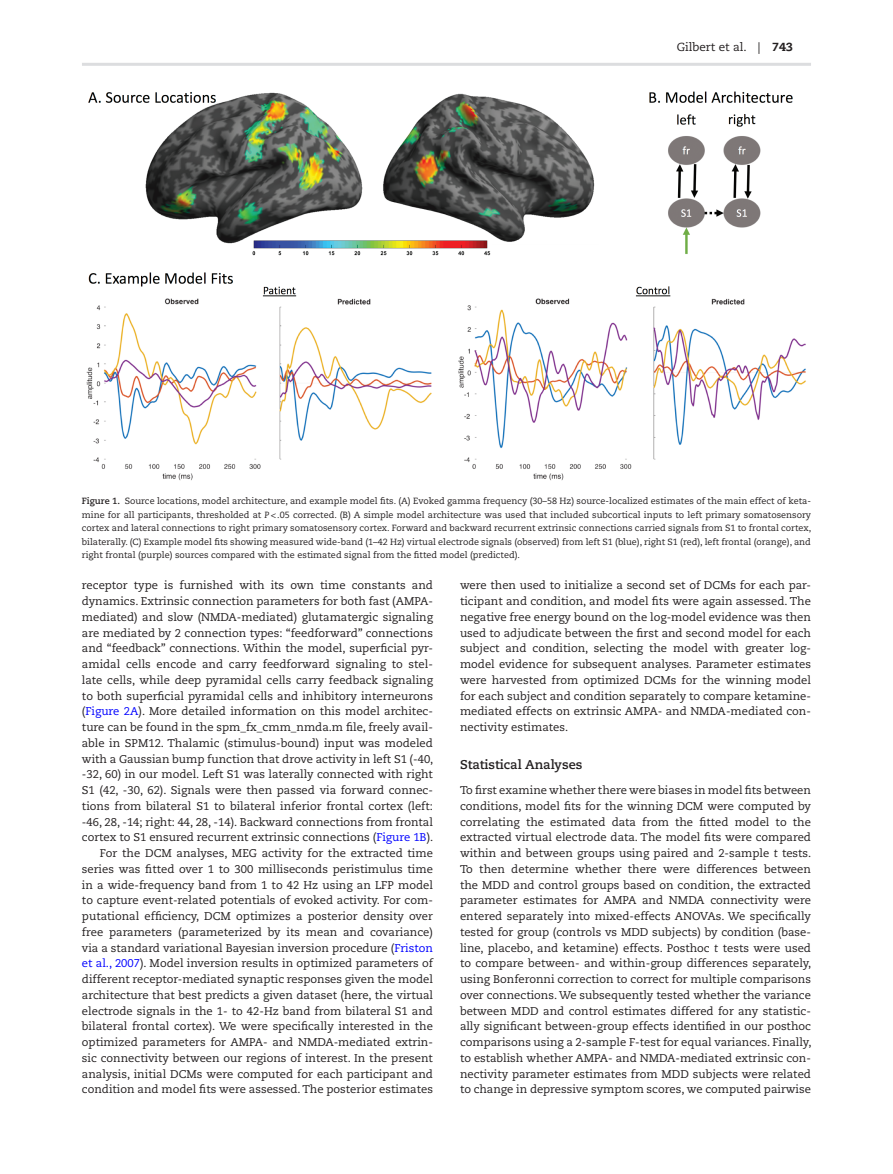
<style>
.page{position:relative;width:893px;height:1174px;background:#fff}
.page>*{position:absolute;margin:0;border:0;box-sizing:border-box;transform-origin:0 0}
.t1{font:700 12.75px "Caecilia LT Std";color:#231f20}
.t2{font:11.7px "Caecilia LT Std";color:#231f20}
.t3{font:11.25px/15.8px "Caecilia LT Std";color:#231f20;text-align:justify}
.t4{font:9px/13.5px "Caecilia LT Std";color:#231f20;text-align:justify}
.s1{font-weight:800}
.s2{font-weight:700}
.s3{font-style:italic}
.s4{color:#00f}
</style>
<div class="page">
<hr style="left:82px;top:63px;width:729px;height:3px;background:#dcdddf">
<img style="left:86px;top:91px;width:720px;height:389px">
<p class="t2" style="left:677px;top:40px;width:118px">Gilbert et al. | <span class="s1">743</span></p>
<p class="t4" style="left:82px;top:494px;width:731px"><span class="s2">Figure 1.</span> Source locations, model architecture, and example model fits. (A) Evoked gamma frequency (30–58 Hz) source-localized estimates of the main effect of keta&shy;mine for all participants, thresholded at <span class="s3">P&lt;</span>.05 corrected. (B) A simple model architecture was used that included subcortical inputs to left primary somatosensory cortex and lateral connections to right primary somatosensory cortex. Forward and backward recurrent extrinsic connections carried signals from S1 to frontal cortex, bilaterally. (C) Example model fits showing measured wide-band (1–42 Hz) virtual electrode signals (observed) from left S1 (blue), right S1 (red), left frontal (orange), and right frontal (purple) sources compared with the estimated signal from the fitted model (predicted).</p>
<p class="t3" style="left:82px;top:577px;width:353px;text-align:right">receptor type is furnished with its own time constants and dynamics. Extrinsic connection parameters for both fast (AMPA&shy;mediated) and slow (NMDA-mediated) glutamatergic signaling are mediated by 2 connection types: “feedforward” connections and “feedback” connections. Within the model, superficial pyr&shy;amidal cells encode and carry feedforward signaling to stel&shy;late cells, while deep pyramidal cells carry feedback signaling to both superficial pyramidal cells and inhibitory interneurons (<span class="s4">Figure 2A</span>). More detailed information on this model architec&shy;ture can be found in the spm_fx_cmm_nmda.m file, freely avail&shy;able in SPM12. Thalamic (stimulus-bound) input was modeled with a Gaussian bump function that drove activity in left S1 (-40, -32, 60) in our model. Left S1 was laterally connected with right S1 (42, -30, 62). Signals were then passed via forward connec&shy;tions from bilateral S1 to bilateral inferior frontal cortex (left: -46, 28, -14; right: 44, 28, -14). Backward connections from frontal cortex to S1 ensured recurrent extrinsic connections (<span class="s4">Figure 1B</span>).<br>For the DCM analyses, MEG activity for the extracted time series was fitted over 1 to 300 milliseconds peristimulus time in a wide-frequency band from 1 to 42 Hz using an LFP model to capture event-related potentials of evoked activity. For com&shy;putational efficiency, DCM optimizes a posterior density over free parameters (parameterized by its mean and covariance) via a standard variational Bayesian inversion procedure (<span class="s4">Friston et al., 2007</span>). Model inversion results in optimized parameters of different receptor-mediated synaptic responses given the model architecture that best predicts a given dataset (here, the virtual electrode signals in the 1- to 42-Hz band from bilateral S1 and bilateral frontal cortex). We were specifically interested in the optimized parameters for AMPA- and NMDA-mediated extrin&shy;sic connectivity between our regions of interest. In the present analysis, initial DCMs were computed for each participant and condition and model fits were assessed. The posterior estimates</p>
<p class="t3" style="left:460px;top:577px;width:353px">were then used to initialize a second set of DCMs for each par&shy;ticipant and condition, and model fits were again assessed. The negative free energy bound on the log-model evidence was then used to adjudicate between the first and second model for each subject and condition, selecting the model with greater log&shy;model evidence for subsequent analyses. Parameter estimates were harvested from optimized DCMs for the winning model for each subject and condition separately to compare ketamine&shy;mediated effects on extrinsic AMPA- and NMDA-mediated con&shy;nectivity estimates.</p>
<p class="t1" style="left:460px;top:756px;width:124px">Statistical Analyses</p>
<p class="t3" style="left:460px;top:782px;width:353px">To first examine whether there were biases in model fits between conditions, model fits for the winning DCM were computed by correlating the estimated data from the fitted model to the extracted virtual electrode data. The model fits were compared within and between groups using paired and 2-sample <span class="s3">t</span> tests.<br>To then determine whether there were differences between the MDD and control groups based on condition, the extracted parameter estimates for AMPA and NMDA connectivity were entered separately into mixed-effects ANOVAs. We specifically tested for group (controls vs MDD subjects) by condition (base&shy;line, placebo, and ketamine) effects. Posthoc <span class="s3">t</span> tests were used to compare between- and within-group differences separately, using Bonferonni correction to correct for multiple comparisons over connections. We subsequently tested whether the variance between MDD and control estimates differed for any statistic&shy;ally significant between-group effects identified in our posthoc comparisons using a 2-sample F-test for equal variances. Finally, to establish whether AMPA- and NMDA-mediated extrinsic con&shy;nectivity parameter estimates from MDD subjects were related to change in depressive symptom scores, we computed pairwise</p>
</div>
